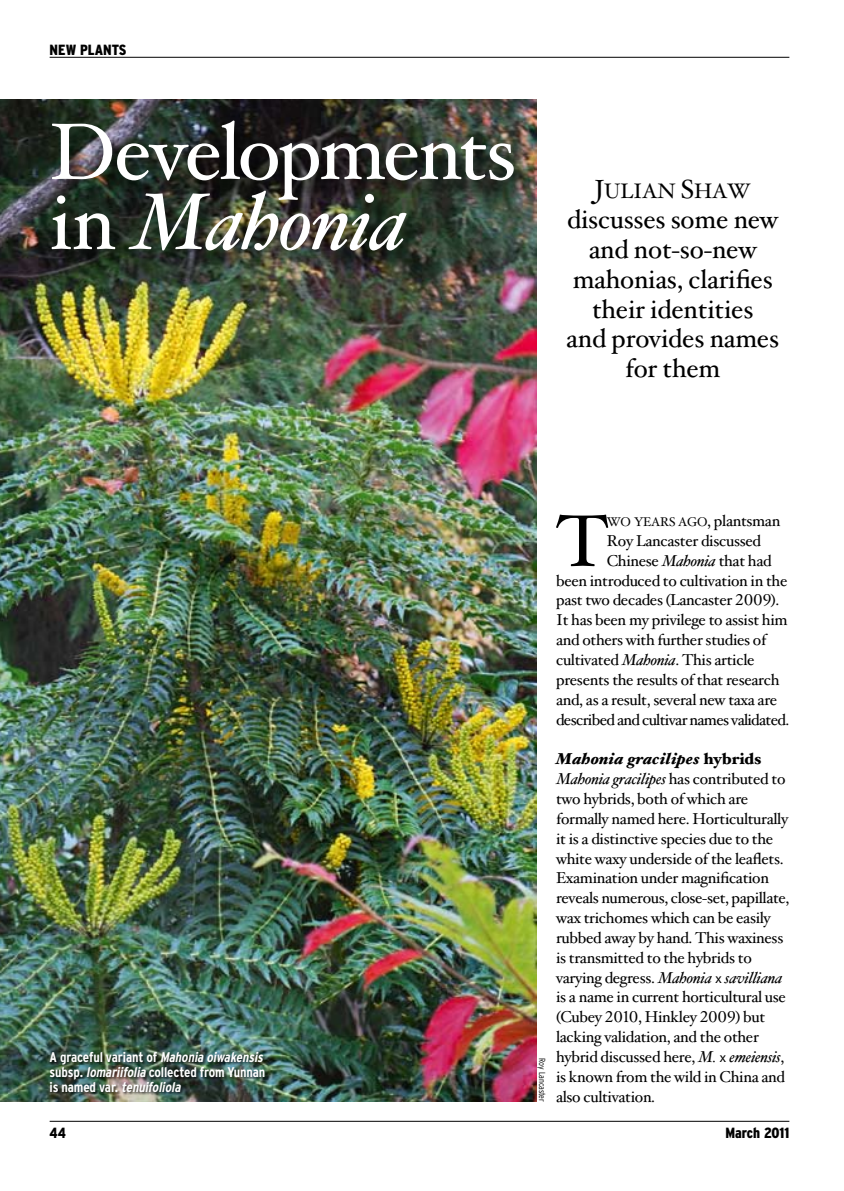
<style>
.page{position:relative;width:844px;height:1191px;background:#fff}
.page>*{position:absolute;margin:0;border:0;box-sizing:border-box;transform-origin:0 0}
.t1{font:80.15px/70px "Hoefler Text";letter-spacing:-.03em;color:#fff}
.t2{font:73.33px "Hoefler Text";color:#000}
.t3{font:26.25px/29.8px "Hoefler Text";letter-spacing:-.005em;color:#000;text-align:center}
.t4{font:21px "Hoefler Text Roman SC800";letter-spacing:-.01em;color:#000}
.t5{font:15.75px/19.8px "Hoefler Text";letter-spacing:-.02em;color:#000}
.t6{font:15.75px "Hoefler Text";letter-spacing:-.04em;color:#000}
.t7{font:900 condensed 14.7px "Interstate";color:#000}
.t8{font:700 condensed 14px/14.9px "Interstate";letter-spacing:-.01em;color:#fff;text-align:justify}
.t9{font:12.6px "Hoefler Text Roman SC800";letter-spacing:-.025em;color:#000}
.t10{font:300 condensed 8.75px "Interstate";letter-spacing:-.005em;color:#000}
.s1{font-style:italic}
.s2{font-size:26.25px}
.s3{font-size:15.75px}
.s4{font-family:"Hoefler Text";font-size:15.75px}
.s5{font-weight:900;font-style:italic}
.s6{font-weight:900}
.s7{font-family:"Interstate";font-weight:300;font-stretch:condensed;font-size:12.6px}
</style>
<div class="page">
<hr style="left:50px;top:57px;width:739px;height:1px;background:#000">
<hr style="left:50px;top:1121px;width:739px;height:1px;background:#000">
<img style="left:0;top:99px;width:536px;height:1002px">
<div style="left:51px;top:123px;width:480px;height:147px;background:#000;opacity:.75"></div>
<div style="left:49px;top:1051px;width:220px;height:43px;background:#000;opacity:.75"></div>
<p class="t7" style="left:50px;top:42px;width:78px">NEW PLANTS</p>
<h1 class="t1" style="left:50px;top:119px;width:468px">Developments in <span class="s1">Mahonia</span></h1>
<h3 class="t4" style="left:594px;top:179px;width:158px"><span class="s2">J</span>ULIAN <span class="s2">S</span>HAW</h3>
<h3 class="t3" style="left:566px;top:205px;width:214px">discusses some new and not-so-new mahonias, clarifies their identities<br>and provides names for them</h3>
<p class="t8" style="left:50px;top:1049px;width:217px">A g ra c e f u l va r i a n t o f <span class="s1">Mahonia oiwakensis </span>subsp. <span class="s1">lomariifolia</span> collected from Yunnan i s n a m e d v a r. <span class="s1">tenuifoliola</span></p>
<p class="t10" style="left:547px;top:1058px;width:45px;rotate:90deg">Roy Lancaster</p>
<h2 class="t2" style="left:556px;top:498px;width:54px">T</h2>
<p class="t9" style="left:606px;top:514px;width:175px">WO YEARS AGO<span class="s3">,</span> <span class="s4">plantsman</span></p>
<p class="t5" style="left:606px;top:531px;width:156px">Roy Lancaster discussed</p>
<p class="t5" style="left:606px;top:551px;width:166px">Chinese <span class="s1">Mahonia</span> that had</p>
<p class="t5" style="left:556px;top:571px;width:233px">been introduced to cultivation in the</p>
<p class="t5" style="left:556px;top:591px;width:225px">past two decades (Lancaster 2009).</p>
<p class="t5" style="left:556px;top:610px;width:233px">It has been my privilege to assist him</p>
<p class="t5" style="left:556px;top:630px;width:212px">and others with further studies of</p>
<p class="t5" style="left:556px;top:650px;width:200px">cultivated <span class="s1">Mahonia</span>. This article</p>
<p class="t5" style="left:556px;top:670px;width:225px">presents the results of that research</p>
<p class="t5" style="left:556px;top:690px;width:223px">and, as a result, several new taxa are</p>
<p class="t6" style="left:556px;top:710px;width:235px">described and cultivar names validated.</p>
<p class="t5" style="left:556px;top:749px;width:235px"><span class="s5">Mahonia gracilipes</span> <span class="s6">hybrids </span><span class="s1">Mahonia gracilipes</span> has contributed to two hybrids, both of which are formally named here. Horticulturally it is a distinctive species due to the white waxy underside of the leaflets.<br>Examination under magnification reveals numerous, close-set, papillate, wax trichomes which can be easily rubbed away by hand. This waxiness is transmitted to the hybrids to varying degress. <span class="s1">Mahonia</span> <span class="s7">x</span> <span class="s1">savilliana </span>is a name in current horticultural use (Cubey 2010, Hinkley 2009) but lacking validation, and the other hybrid discussed here, <span class="s1">M.</span> <span class="s7">x</span> <span class="s1">emeiensis</span>, is known from the wild in China and also cultivation.</p>
<p class="t7" style="left:50px;top:1125px;width:18px">44</p>
<p class="t7" style="left:725px;top:1125px;width:65px">MARCH 2011</p>
</div>
